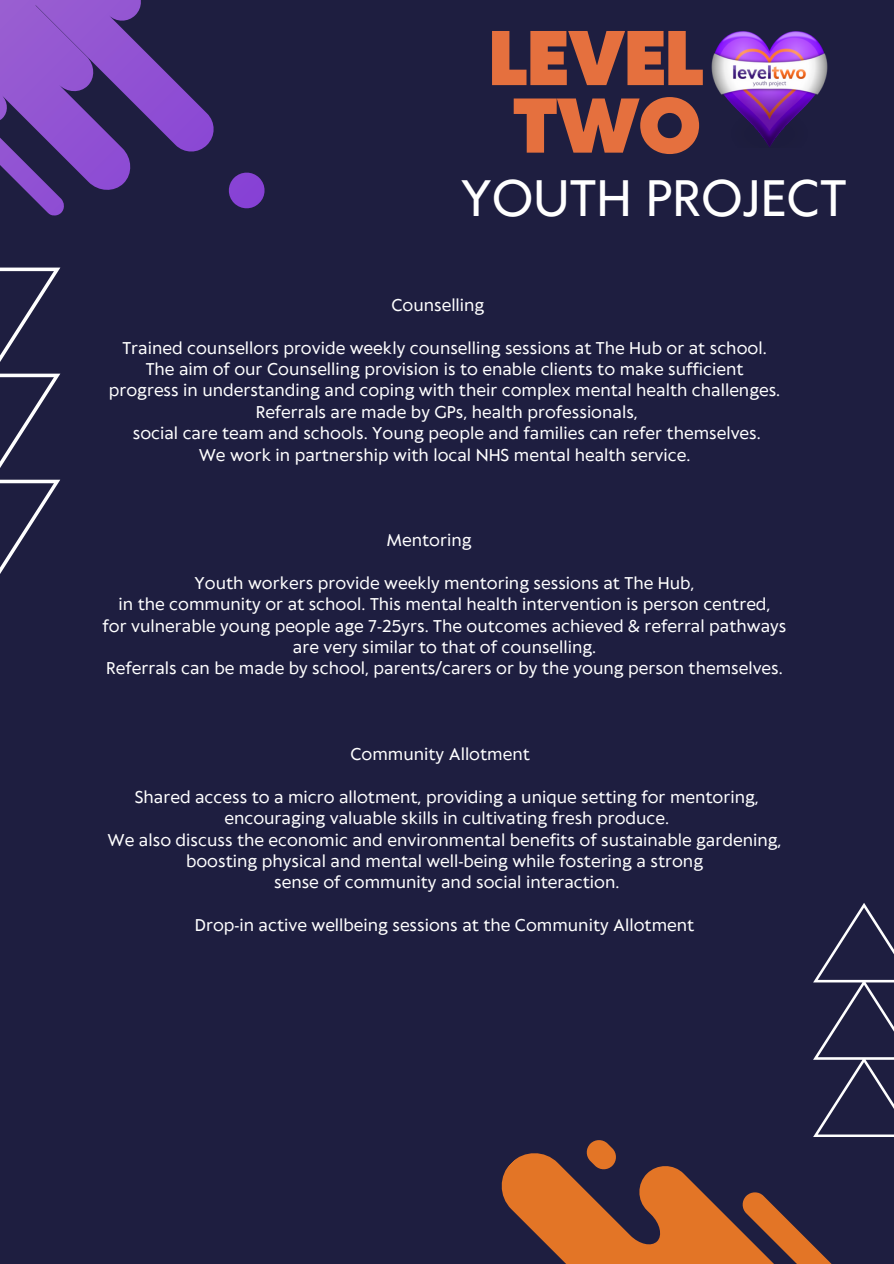
<style>
.page{position:relative;width:894px;height:1264px;background:#fff}
.page>*{position:absolute;margin:0;border:0;box-sizing:border-box;transform-origin:0 0}
.t1{font:900 72.6px "Klein Text";color:#e5703e}
.t2{font:48px "Klein Text";color:#fff}
.t3{font:15.9px "Klein Text";color:#fff}
</style>
<div class="page">
<div style="left:0;top:0;width:893px;height:1263px;background:#1e1e40"></div>
<img style="left:711px;top:31px;width:116px;height:116px">
<svg style="left:0;top:0;width:265px;height:268px"></svg>
<svg style="left:0;top:267px;width:60px;height:307px"></svg>
<svg style="left:501px;top:1136px;width:392px;height:127px"></svg>
<svg style="left:813px;top:903px;width:80px;height:233px"></svg>
<h1 class="t1" style="left:489px;top:21px;width:216px">LEVEL</h1>
<p class="t1" style="left:513px;top:89px;width:188px">TWO</p>
<p class="t2" style="left:461px;top:174px;width:387px">YOUTH PROJECT</p>
<h2 class="t3" style="left:391px;top:297px;width:94px">Counselling</h2>
<p class="t3" style="left:122px;top:340px;width:645px">Trained counsellors provide weekly counselling sessions at The Hub or at school.</p>
<p class="t3" style="left:146px;top:361px;width:599px">The aim of our Counselling provision is to enable clients to make sufficient</p>
<p class="t3" style="left:109px;top:382px;width:672px">progress in understanding and coping with their complex mental health challenges.</p>
<p class="t3" style="left:256px;top:404px;width:383px">Referrals are made by GPs, health professionals,</p>
<p class="t3" style="left:133px;top:425px;width:629px">social care team and schools. Young people and families can refer themselves.</p>
<p class="t3" style="left:199px;top:446px;width:493px">We work in partnership with local NHS mental health service.</p>
<p class="t3" style="left:386px;top:532px;width:87px">Mentoring</p>
<p class="t3" style="left:194px;top:575px;width:501px">Youth workers provide weekly mentoring sessions at The Hub,</p>
<p class="t3" style="left:119px;top:596px;width:653px">in the community or at school. This mental health intervention is person centred,</p>
<p class="t3" style="left:103px;top:617px;width:685px">for vulnerable young people age 7-25yrs. The outcomes achieved &amp; referral pathways</p>
<p class="t3" style="left:293px;top:639px;width:305px">are very similar to that of counselling.</p>
<p class="t3" style="left:106px;top:660px;width:677px">Referrals can be made by school, parents/carers or by the young person themselves.</p>
<p class="t3" style="left:350px;top:746px;width:181px">Community Allotment</p>
<p class="t3" style="left:135px;top:788px;width:625px">Shared access to a micro allotment, providing a unique setting for mentoring,</p>
<p class="t3" style="left:224px;top:810px;width:446px">encouraging valuable skills in cultivating fresh produce.</p>
<p class="t3" style="left:108px;top:831px;width:675px">We also discuss the economic and environmental benefits of sustainable gardening,</p>
<p class="t3" style="left:186px;top:853px;width:518px">boosting physical and mental well-being while fostering a strong</p>
<p class="t3" style="left:274px;top:874px;width:346px">sense of community and social interaction.</p>
<p class="t3" style="left:195px;top:917px;width:500px">Drop-in active wellbeing sessions at the Community Allotment</p>
</div>
